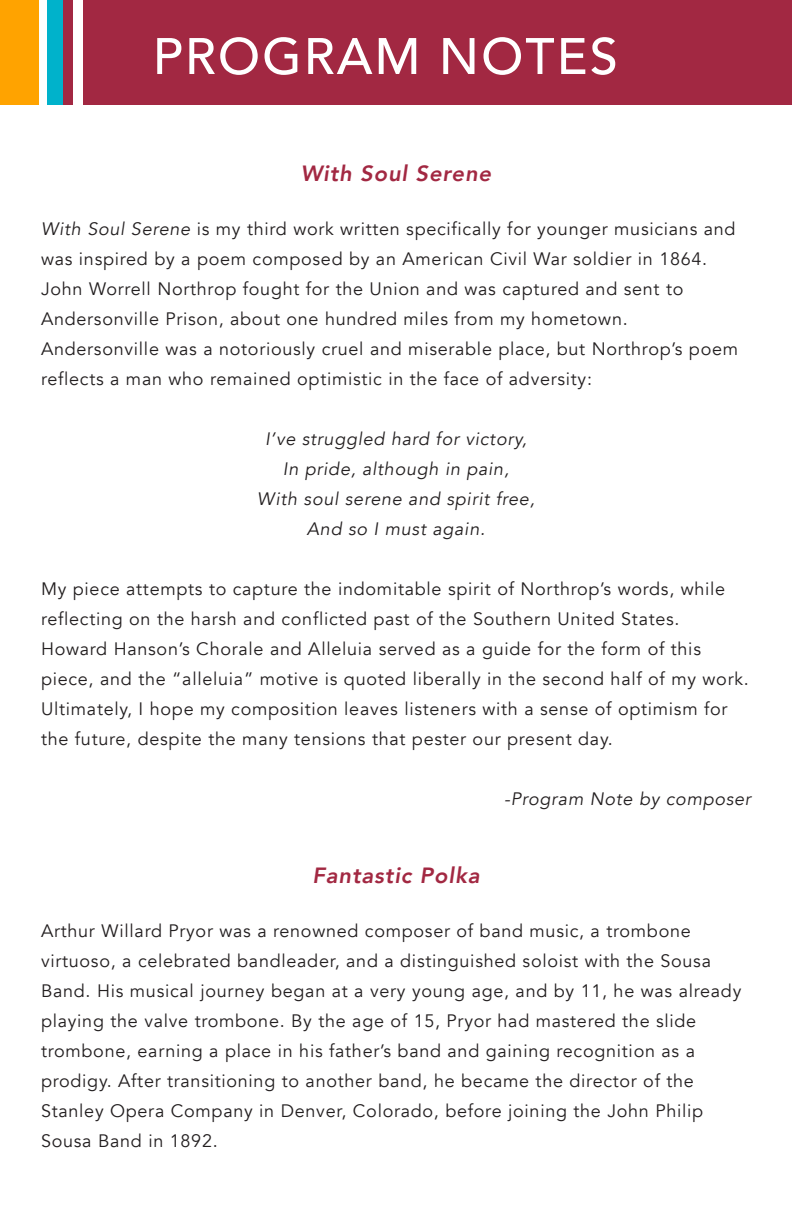
<style>
.page{position:relative;width:792px;height:1224px;background:#fff}
.page>*{position:absolute;margin:0;border:0;box-sizing:border-box;transform-origin:0 0}
.t1{font:500 50.8px "Avenir";letter-spacing:.04em;color:#fff}
.t2{font:italic 800 22px "Avenir";letter-spacing:.04em;color:#a22842}
.t3{font:18px/30px "Avenir";letter-spacing:.04em;color:#231f20}
.t4{font:italic 18px/30px "Avenir";letter-spacing:.04em;color:#231f20;text-align:center}
.s1{font-style:italic}
</style>
<div class="page">
<div style="left:0;top:0;width:38px;height:104px;background:#ffa300"></div>
<div style="left:47px;top:0;width:21px;height:104px;background:#00b2cb"></div>
<div style="left:63px;top:0;width:21px;height:104px;background:#a22842"></div>
<div style="left:73px;top:0;width:11px;height:104px;background:#fff"></div>
<div style="left:84px;top:0;width:708px;height:104px;background:#a22842"></div>
<h1 class="t1" style="left:153px;top:12px;width:467px">PROGRAM NOTES</h1>
<p class="t2" style="left:301px;top:161px;width:192px">With Soul Serene</p>
<p class="t3" style="left:41px;top:214px;width:699px"><span class="s1">With Soul Serene</span> is my third work written specifically for younger musicians and was inspired by a poem composed by an American Civil War soldier in 1864.<br>John Worrell Northrop fought for the Union and was captured and sent to Andersonville Prison, about one hundred miles from my hometown.<br>Andersonville was a notoriously cruel and miserable place, but Northrop’s poem reflects a man who remained optimistic in the face of adversity:</p>
<p class="t4" style="left:257px;top:424px;width:279px">I’ve struggled hard for victory,<br>In pride, although in pain,<br>With soul serene and spirit free,<br>And so I must again.</p>
<p class="t3" style="left:41px;top:574px;width:709px">My piece attempts to capture the indomitable spirit of Northrop’s words, while reflecting on the harsh and conflicted past of the Southern United States.<br>Howard Hanson’s Chorale and Alleluia served as a guide for the form of this piece, and the “alleluia” motive is quoted liberally in the second half of my work.<br>Ultimately, I hope my composition leaves listeners with a sense of optimism for the future, despite the many tensions that pester our present day.</p>
<p class="t4" style="left:504px;top:784px;width:248px">-Program Note by composer</p>
<p class="t2" style="left:312px;top:863px;width:169px">Fantastic Polka</p>
<p class="t3" style="left:41px;top:916px;width:702px">Arthur Willard Pryor was a renowned composer of band music, a trombone virtuoso, a celebrated bandleader, and a distinguished soloist with the Sousa Band. His musical journey began at a very young age, and by 11, he was already playing the valve trombone. By the age of 15, Pryor had mastered the slide trombone, earning a place in his father’s band and gaining recognition as a prodigy. After transitioning to another band, he became the director of the Stanley Opera Company in Denver, Colorado, before joining the John Philip Sousa Band in 1892.</p>
</div>
